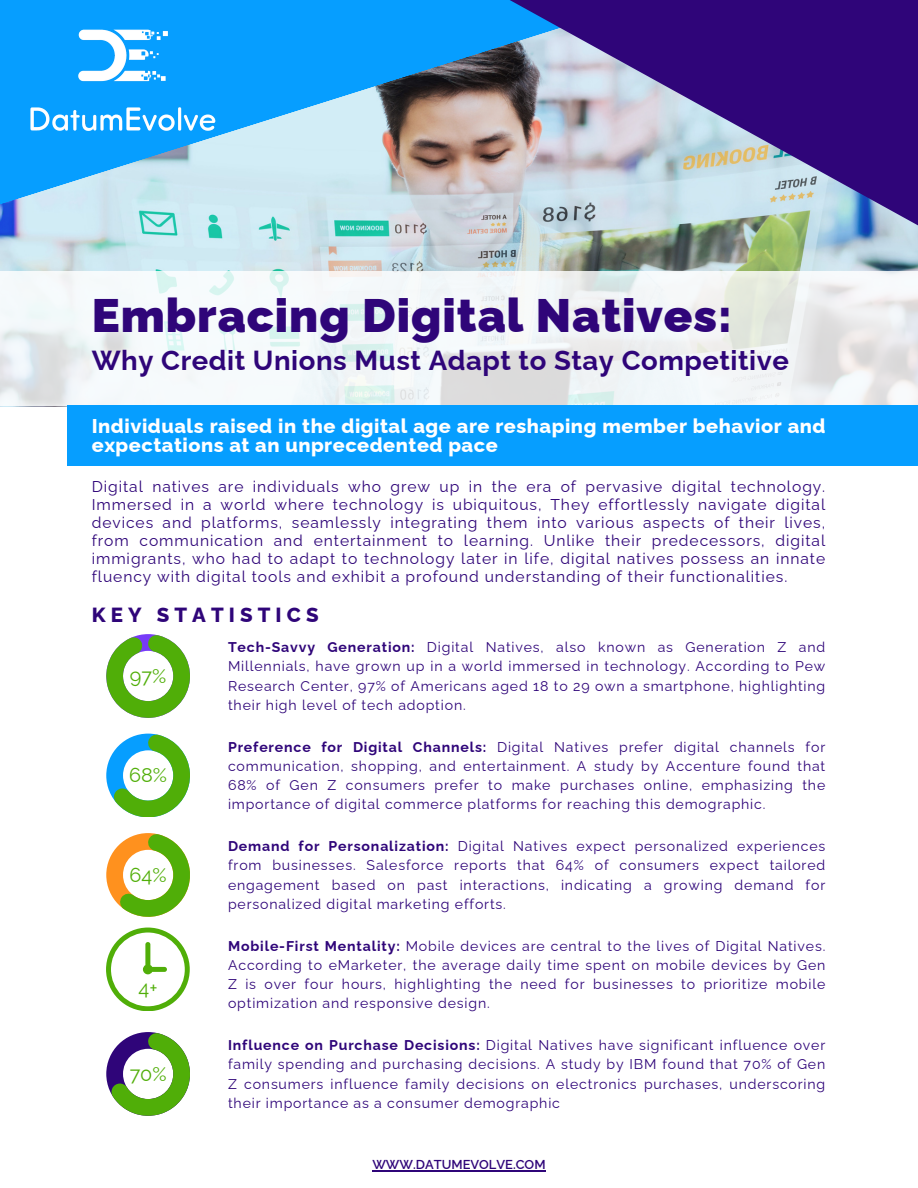
<style>
.page{position:relative;width:918px;height:1188px;background:#fff}
.page>*{position:absolute;margin:0;border:0;box-sizing:border-box;transform-origin:0 0}
.t1{font:900 46.95px "Raleway";letter-spacing:.02em;color:#2f0579}
.t2{font:700 27.45px "Raleway";letter-spacing:.02em;color:#2f0579}
.t3{font:800 20.4px "Raleway";letter-spacing:.25em;color:#2f0579}
.t4{font:800 19.95px/19.2px "Raleway";letter-spacing:.025em;color:#fff}
.t5{font:19.8px "Raleway";color:#50ae08}
.t6{font:15.6px/18px "Raleway";letter-spacing:.06em;color:#2f0579;text-align:justify}
.t7{font:14.1px/19.2px "Raleway";letter-spacing:.06em;color:#2f0579;text-align:justify}
.t8{font:600 12.9px "Raleway";color:#2f0579}
.s1{font-weight:700}
</style>
<div class="page">
<svg style="left:0;top:0;width:267px;height:466px;background:#7ec9f5"></svg>
<img style="left:267px;top:0;width:651px;height:271px">
<svg style="left:0;top:271px;width:918px;height:135px;fill:#f2f6f8"></svg>
<img style="left:27px;top:23px;width:192px;height:114px">
<svg style="left:106px;top:634px;width:84px;height:84px"></svg>
<svg style="left:106px;top:734px;width:84px;height:83px"></svg>
<svg style="left:106px;top:833px;width:84px;height:84px"></svg>
<svg style="left:106px;top:1032px;width:84px;height:84px"></svg>
<svg style="left:106px;top:928px;width:83px;height:83px"></svg>
<div style="left:68px;top:406px;width:850px;height:60px;background:#069eff"></div>
<hr style="left:372px;top:1171px;width:174px;height:1px;background:#2f0579">
<h6 class="t1" style="left:92px;top:288px;width:642px">Embracing Digital Natives:</h6>
<p class="t2" style="left:92px;top:344px;width:699px">Why Credit Unions Must Adapt to Stay Competitive</p>
<h4 class="t4" style="left:92px;top:416px;width:735px">Individuals raised in the digital age are reshaping member behavior and expectations at an unprecedented pace</h4>
<p class="t6" style="left:92px;top:477px;width:735px">Digital natives are individuals who grew up in the era of pervasive digital technology.<br>Immersed in a world where technology is ubiquitous, They effortlessly navigate digital devices and platforms, seamlessly integrating them into various aspects of their lives, from communication and entertainment to learning. Unlike their predecessors, digital immigrants, who had to adapt to technology later in life, digital natives possess an innate fluency with digital tools and exhibit a profound understanding of their functionalities.</p>
<h3 class="t3" style="left:92px;top:603px;width:228px">KEY STATISTICS</h3>
<h3 class="t5" style="left:130px;top:664px;width:38px">97%</h3>
<h3 class="t5" style="left:129px;top:764px;width:39px">68%</h3>
<h3 class="t5" style="left:130px;top:863px;width:38px">64%</h3>
<h6 class="t5" style="left:139px;top:976px;width:21px">4+</h6>
<h3 class="t5" style="left:130px;top:1062px;width:38px">70%</h3>
<h6 class="t7" style="left:228px;top:638px;width:599px"><span class="s1">Tech-Savvy Generation:</span> Digital Natives, also known as Generation Z and Millennials, have grown up in a world immersed in technology. According to Pew Research Center, 97% of Americans aged 18 to 29 own a smartphone, highlighting their high level of tech adoption.</h6>
<h6 class="t7" style="left:228px;top:737px;width:599px"><span class="s1">Preference for Digital Channels:</span> Digital Natives prefer digital channels for communication, shopping, and entertainment. A study by Accenture found that 68% of Gen Z consumers prefer to make purchases online, emphasizing the importance of digital commerce platforms for reaching this demographic.</h6>
<h6 class="t7" style="left:228px;top:837px;width:599px"><span class="s1">Demand for Personalization:</span> Digital Natives expect personalized experiences from businesses. Salesforce reports that 64% of consumers expect tailored engagement based on past interactions, indicating a growing demand for personalized digital marketing efforts.</h6>
<p class="t7" style="left:228px;top:936px;width:599px"><span class="s1">Mobile-First Mentality:</span> Mobile devices are central to the lives of Digital Natives.<br>According to eMarketer, the average daily time spent on mobile devices by Gen Z is over four hours, highlighting the need for businesses to prioritize mobile optimization and responsive design.</p>
<h5 class="t7" style="left:228px;top:1036px;width:599px"><span class="s1">Influence on Purchase Decisions:</span> Digital Natives have significant influence over family spending and purchasing decisions. A study by IBM found that 70% of Gen Z consumers influence family decisions on electronics purchases, underscoring their importance as a consumer demographic</h5>
<h6 class="t8" style="left:372px;top:1157px;width:175px">WWW.DATUMEVOLVE.COM</h6>
</div>
